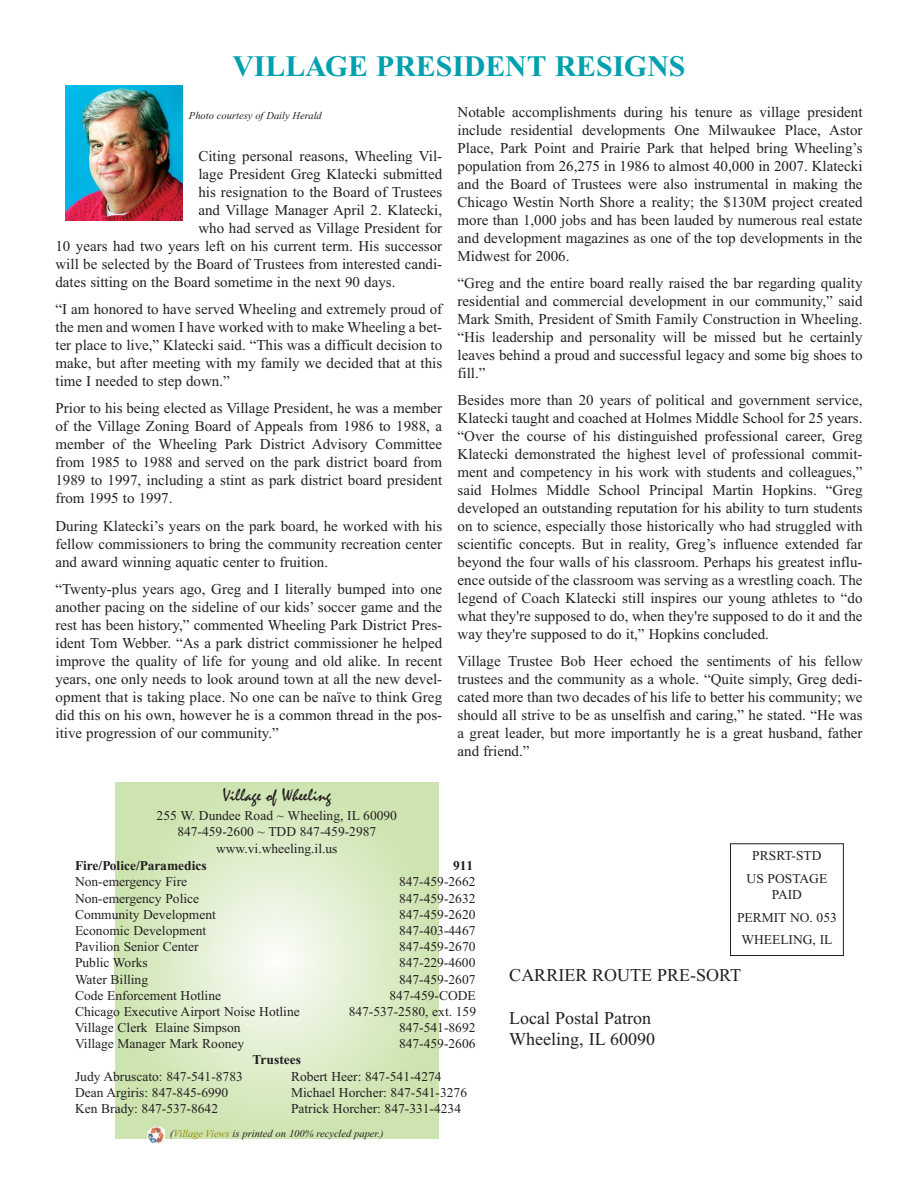
<style>
.page{position:relative;width:918px;height:1188px;background:#fff}
.page>*{position:absolute;margin:0;border:0;box-sizing:border-box;transform-origin:0 0}
.t1{font:700 29.7px "Times New Roman";color:#00a0af}
.t2{font:18px/21.6px "Times New Roman";color:#231f20}
.t3{font:18px "Mistral";color:#231f20}
.t4{font:15px/18px "Times New Roman";color:#231f20;text-align:justify}
.t5{font:13.5px/22.8px "Times New Roman";color:#231f20;text-align:center}
.t6{font:700 13.5px "Times New Roman";color:#231f20}
.t7{font:italic 10.5px "Times New Roman";color:#231f20}
.s1{color:#958800}
</style>
<div class="page">
<div style="left:115px;top:783px;width:324px;height:356px;background:#cee4b0"></div>
<div style="left:129px;top:799px;width:295px;height:324px;background:#d2e7b7;border-radius:50%"></div>
<div style="left:144px;top:815px;width:266px;height:292px;background:#d7e9be;border-radius:50%"></div>
<div style="left:155px;top:827px;width:243px;height:267px;background:#d9eac3;border-radius:50%"></div>
<div style="left:163px;top:836px;width:227px;height:249px;background:#dcecc7;border-radius:50%"></div>
<div style="left:173px;top:847px;width:207px;height:228px;background:#deedcb;border-radius:50%"></div>
<div style="left:181px;top:856px;width:191px;height:210px;background:#e1eecf;border-radius:50%"></div>
<div style="left:189px;top:865px;width:175px;height:192px;background:#e3efd3;border-radius:50%"></div>
<div style="left:199px;top:875px;width:155px;height:171px;background:#e5f1d7;border-radius:50%"></div>
<div style="left:207px;top:884px;width:139px;height:153px;background:#e8f2db;border-radius:50%"></div>
<div style="left:215px;top:893px;width:123px;height:135px;background:#ebf4df;border-radius:50%"></div>
<div style="left:223px;top:902px;width:107px;height:117px;background:#ecf5e3;border-radius:50%"></div>
<div style="left:233px;top:913px;width:87px;height:96px;background:#eff6e7;border-radius:50%"></div>
<div style="left:241px;top:922px;width:71px;height:78px;background:#f2f8eb;border-radius:50%"></div>
<div style="left:249px;top:931px;width:55px;height:60px;background:#f5f9ef;border-radius:50%"></div>
<div style="left:257px;top:939px;width:39px;height:43px;background:#f7fbf3;border-radius:50%"></div>
<div style="left:265px;top:948px;width:23px;height:25px;background:#fafcf7;border-radius:50%"></div>
<div style="left:272px;top:955px;width:10px;height:11px;background:#fdfefc;border-radius:50%"></div>
<div style="left:730px;top:843px;width:114px;height:113px;border:1px solid #231f20"></div>
<img style="left:147px;top:1126px;width:17px;height:17px">
<img style="left:65px;top:86px;width:117px;height:134px">
<h1 class="t1" style="left:232px;top:56px;width:455px">VILLAGE PRESIDENT RESIGNS</h1>
<p class="t7" style="left:189px;top:112px;width:134px">Photo courtesy of Daily Herald</p>
<p class="t4" style="left:198px;top:149px;width:245px">Citing personal reasons, Wheeling Vil-</p>
<p class="t4" style="left:198px;top:167px;width:245px">lage President Greg Klatecki submitted</p>
<p class="t4" style="left:198px;top:185px;width:245px">his resignation to the Board of Trustees</p>
<p class="t4" style="left:198px;top:203px;width:245px">and Village Manager April 2. Klatecki,</p>
<p class="t4" style="left:198px;top:221px;width:245px">who had served as Village President for</p>
<p class="t4" style="left:55px;top:239px;width:388px">10 years had two years left on his current term. His successor</p>
<p class="t4" style="left:55px;top:257px;width:388px">will be selected by the Board of Trustees from interested candi-</p>
<p class="t4" style="left:55px;top:275px;width:341px">dates sitting on the Board sometime in the next 90 days.</p>
<p class="t4" style="left:55px;top:302px;width:388px">“I am honored to have served Wheeling and extremely proud of the men and women I have worked with to make Wheeling a bet&shy;ter place to live,” Klatecki said. “This was a difficult decision to make, but after meeting with my family we decided that at this time I needed to step down.”</p>
<p class="t4" style="left:55px;top:401px;width:388px">Prior to his being elected as Village President, he was a member of the Village Zoning Board of Appeals from 1986 to 1988, a member of the Wheeling Park District Advisory Committee from 1985 to 1988 and served on the park district board from 1989 to 1997, including a stint as park district board president from 1995 to 1997.</p>
<p class="t4" style="left:55px;top:518px;width:388px">During Klatecki’s years on the park board, he worked with his fellow commissioners to bring the community recreation center and award winning aquatic center to fruition.</p>
<p class="t4" style="left:55px;top:581px;width:388px">“Twenty-plus years ago, Greg and I literally bumped into one another pacing on the sideline of our kids’ soccer game and the rest has been history,” commented Wheeling Park District Pres&shy;ident Tom Webber. “As a park district commissioner he helped improve the quality of life for young and old alike. In recent years, one only needs to look around town at all the new devel&shy;opment that is taking place. No one can be naïve to think Greg did this on his own, however he is a common thread in the pos&shy;itive progression of our community.”</p>
<p class="t4" style="left:458px;top:104px;width:407px">Notable accomplishments during his tenure as village president include residential developments One Milwaukee Place, Astor Place, Park Point and Prairie Park that helped bring Wheeling’s population from 26,275 in 1986 to almost 40,000 in 2007. Klatecki and the Board of Trustees were also instrumental in making the Chicago Westin North Shore a reality; the $130M project created more than 1,000 jobs and has been lauded by numerous real estate and development magazines as one of the top developments in the Midwest for 2006.</p>
<p class="t4" style="left:458px;top:275px;width:407px">“Greg and the entire board really raised the bar regarding quality residential and commercial development in our community,” said Mark Smith, President of Smith Family Construction in Wheeling. “His leadership and personality will be missed but he certainly leaves behind a proud and successful legacy and some big shoes to fill.”</p>
<p class="t4" style="left:458px;top:392px;width:407px">Besides more than 20 years of political and government service, Klatecki taught and coached at Holmes Middle School for 25 years. “Over the course of his distinguished professional career, Greg Klatecki demonstrated the highest level of professional commit&shy;ment and competency in his work with students and colleagues,” said Holmes Middle School Principal Martin Hopkins. “Greg developed an outstanding reputation for his ability to turn students on to science, especially those historically who had struggled with scientific concepts. But in reality, Greg’s influence extended far beyond the four walls of his classroom. Perhaps his greatest influ&shy;ence outside of the classroom was serving as a wrestling coach. The legend of Coach Klatecki still inspires our young athletes to “do what they're supposed to do, when they're supposed to do it and the way they're supposed to do it,” Hopkins concluded.</p>
<p class="t4" style="left:458px;top:653px;width:407px">Village Trustee Bob Heer echoed the sentiments of his fellow trustees and the community as a whole. “Quite simply, Greg dedi&shy;cated more than two decades of his life to better his community; we should all strive to be as unselfish and caring,” he stated. “He was a great leader, but more importantly he is a great husband, father and friend.”</p>
<p class="t3" style="left:223px;top:788px;width:110px">Village of Wheeling</p>
<p class="t5" style="left:157px;top:808px;width:242px;line-height:16.6px">255 W. Dundee Road ~ Wheeling, IL 60090<br>847-459-2600 ~ TDD 847-459-2987 www.vi.wheeling.il.us</p>
<p class="t6" style="left:75px;top:861px;width:133px">Fire/Police/Paramedics</p>
<p class="t6" style="left:453px;top:861px;width:22px">911</p>
<p class="t5" style="left:75px;top:872px;width:114px">Non-emergency Fire</p>
<p class="t5" style="left:399px;top:872px;width:78px">847-459-2662</p>
<p class="t5" style="left:75px;top:888px;width:126px">Non-emergency Police</p>
<p class="t5" style="left:399px;top:888px;width:78px">847-459-2632</p>
<p class="t5" style="left:75px;top:904px;width:142px">Community Development</p>
<p class="t5" style="left:399px;top:904px;width:78px">847-459-2620</p>
<p class="t5" style="left:75px;top:920px;width:133px">Economic Development</p>
<p class="t5" style="left:399px;top:920px;width:78px">847-403-4467</p>
<p class="t5" style="left:75px;top:937px;width:125px">Pavilion Senior Center</p>
<p class="t5" style="left:399px;top:937px;width:78px">847-459-2670</p>
<p class="t5" style="left:75px;top:953px;width:74px">Public Works</p>
<p class="t5" style="left:399px;top:953px;width:78px">847-229-4600</p>
<p class="t5" style="left:75px;top:969px;width:75px">Water Billing</p>
<p class="t5" style="left:399px;top:969px;width:78px">847-459-2607</p>
<p class="t5" style="left:75px;top:985px;width:148px">Code Enforcement Hotline</p>
<p class="t5" style="left:390px;top:985px;width:88px">847-459-CODE</p>
<p class="t5" style="left:75px;top:1001px;width:226px">Chicago Executive Airport Noise Hotline</p>
<p class="t5" style="left:349px;top:1001px;width:129px">847-537-2580, ext. 159</p>
<p class="t5" style="left:75px;top:1018px;width:167px">Village Clerk Elaine Simpson</p>
<p class="t5" style="left:399px;top:1018px;width:78px">847-541-8692</p>
<p class="t5" style="left:75px;top:1034px;width:171px">Village Manager Mark Rooney</p>
<p class="t5" style="left:399px;top:1034px;width:78px">847-459-2606</p>
<p class="t6" style="left:253px;top:1055px;width:50px">Trustees</p>
<p class="t5" style="left:75px;top:1066px;width:169px">Judy Abruscato: 847-541-8783</p>
<p class="t5" style="left:291px;top:1066px;width:152px">Robert Heer: 847-541-4274</p>
<p class="t5" style="left:75px;top:1082px;width:155px">Dean Argiris: 847-845-6990</p>
<p class="t5" style="left:291px;top:1082px;width:178px">Michael Horcher: 847-541-3276</p>
<p class="t5" style="left:75px;top:1099px;width:145px">Ken Brady: 847-537-8642</p>
<p class="t5" style="left:291px;top:1099px;width:172px">Patrick Horcher: 847-331-4234</p>
<p class="t7" style="left:170px;top:1130px;width:215px">(<span class="s1">Village Views</span> is printed on 100% recycled paper.)</p>
<p class="t5" style="left:747px;top:845px;width:82px">PRSRT-STD<br>US POSTAGE</p>
<p class="t5" style="left:737px;top:884px;width:101px">PAID<br>PERMIT NO. 053<br>WHEELING, IL</p>
<p class="t2" style="left:509px;top:966px;width:233px">CARRIER ROUTE PRE-SORT</p>
<p class="t2" style="left:509px;top:1009px;width:147px">Local Postal Patron<br>Wheeling, IL 60090</p>
</div>
